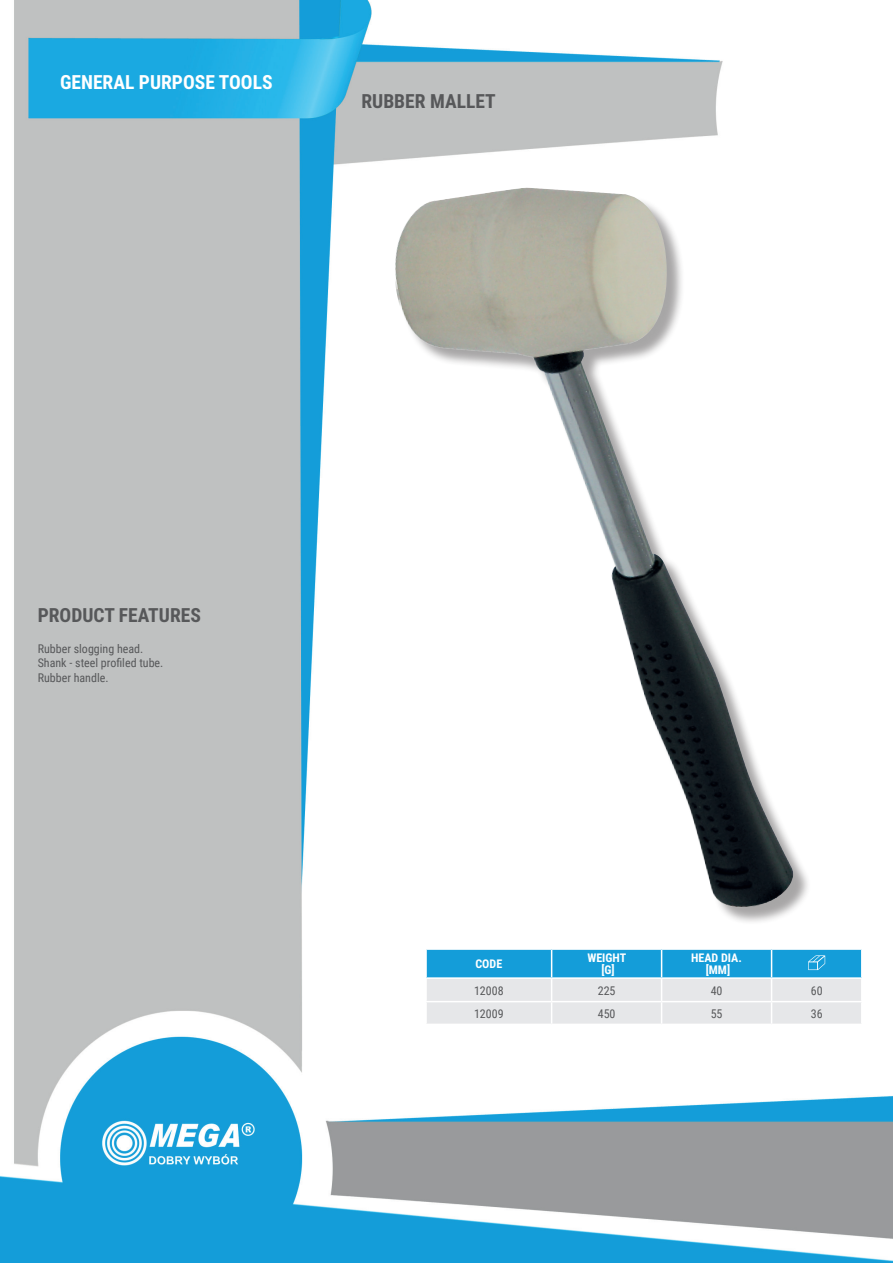
<style>
.page{position:relative;width:893px;height:1263px;background:#fff}
.page>*{position:absolute;margin:0;border:0;box-sizing:border-box;transform-origin:0 0}
.t1{font:700 19.5px "Roboto Condensed";color:#57585a}
.t2{font:700 19.5px "Roboto Condensed";color:#fff}
.t3{font:12px/14.4px "Roboto Condensed";color:#57585a}
.t4{font:700 12px/12px "Roboto Condensed";color:#fff;text-align:center}
</style>
<div class="page">
<img style="left:0;top:0;width:893px;height:1263px">
<div style="left:397px;top:190px;width:414px;height:736px;background:#fff"></div>
<img style="left:388px;top:188px;width:410px;height:723px">
<hr style="left:425px;top:950px;width:2px;height:27px;background:#fff">
<hr style="left:425px;top:979px;width:2px;height:22px;background:#fff">
<hr style="left:425px;top:1002px;width:2px;height:21px;background:#fff">
<hr style="left:552px;top:948px;width:110px;height:2px;background:#fff">
<hr style="left:662px;top:948px;width:110px;height:2px;background:#fff">
<hr style="left:772px;top:948px;width:90px;height:2px;background:#fff">
<hr style="left:425px;top:948px;width:127px;height:2px;background:#fff">
<hr style="left:425px;top:977px;width:127px;height:2px;background:#fff">
<hr style="left:425px;top:1001px;width:127px;height:1px;background:#fff">
<hr style="left:425px;top:1023px;width:127px;height:2px;background:#fff">
<hr style="left:552px;top:1023px;width:110px;height:2px;background:#fff">
<hr style="left:662px;top:1023px;width:110px;height:2px;background:#fff">
<hr style="left:772px;top:1023px;width:90px;height:2px;background:#fff">
<svg style="left:426px;top:949px;width:436px;height:75px;background:#9bcde4"></svg>
<h1 class="t2" style="left:60px;top:69px;width:214px">GENERAL PURPOSE TOOLS</h1>
<h1 class="t1" style="left:361px;top:88px;width:136px">RUBBER MALLET</h1>
<h1 class="t1" style="left:38px;top:601px;width:165px">PRODUCT FEATURES</h1>
<p class="t3" style="left:38px;top:641px;width:127px">Rubber slogging head.<br>Shank - steel profiled tube.<br>Rubber handle.</p>
<p class="t4" style="left:475px;top:957px;width:28px">CODE</p>
<p class="t4" style="left:587px;top:951px;width:40px">WEIGHT [G]</p>
<p class="t4" style="left:691px;top:951px;width:52px">HEAD DIA. [MM]</p>
<p class="t3" style="left:474px;top:983px;width:31px">12008</p>
<p class="t3" style="left:598px;top:983px;width:19px">225</p>
<p class="t3" style="left:711px;top:983px;width:13px">40</p>
<p class="t3" style="left:811px;top:983px;width:13px">60</p>
<p class="t3" style="left:474px;top:1005px;width:31px">12009</p>
<p class="t3" style="left:598px;top:1005px;width:19px">450</p>
<p class="t3" style="left:711px;top:1005px;width:13px">55</p>
<p class="t3" style="left:811px;top:1005px;width:13px">36</p>
</div>
